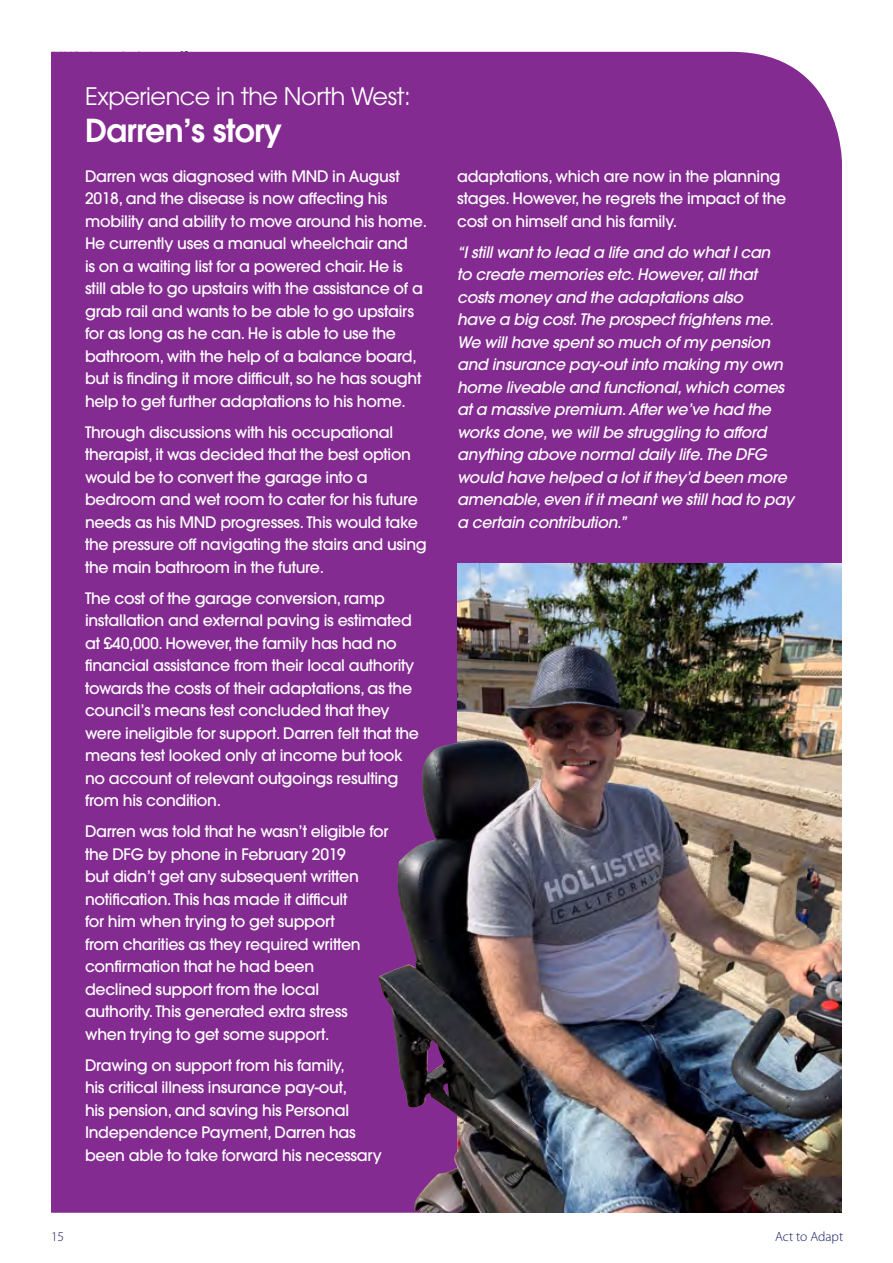
<style>
.page{position:relative;width:893px;height:1263px;background:#fff}
.page>*{position:absolute;margin:0;border:0;box-sizing:border-box;transform-origin:0 0}
.t1{font:600 31.5px "Avant Garde";letter-spacing:-.02em;color:#fff}
.t2{font:24px "Avant Garde";letter-spacing:-.02em;color:#fff}
.t3{font:500 15.75px/22.5px "Avant Garde";letter-spacing:-.02em;color:#fff}
.t4{font:italic 500 15.75px/22.5px "Avant Garde";letter-spacing:-.02em;color:#fff}
.t5{font:300 13.5px "Myriad Pro";color:#171b60}
</style>
<div class="page">
<div style="left:51px;top:52px;width:791px;height:1161px;background:#842b91"></div>
<img style="left:457px;top:563px;width:385px;height:650px">
<img style="left:378px;top:648px;width:185px;height:565px">
<h2 class="t2" style="left:85px;top:82px;width:327px">Experience in the North West:</h2>
<h1 class="t1" style="left:85px;top:110px;width:198px">Darren’s story</h1>
<p class="t3" style="left:85px;top:165px;width:344px">Darren was diagnosed with MND in August 2018, and the disease is now affecting his mobility and ability to move around his home.<br>He currently uses a manual wheelchair and<br>is on a waiting list for a powered chair. He is still able to go upstairs with the assistance of a grab rail and wants to be able to go upstairs for as long as he can. He is able to use the bathroom, with the help of a balance board, but is finding it more difficult, so he has sought help to get further adaptations to his home.</p>
<p class="t3" style="left:85px;top:421px;width:343px">Through discussions with his occupational therapist, it was decided that the best option would be to convert the garage into a bedroom and wet room to cater for his future needs as his MND progresses. This would take the pressure off navigating the stairs and using the main bathroom in the future.</p>
<p class="t3" style="left:85px;top:587px;width:335px">The cost of the garage conversion, ramp installation and external paving is estimated at £40,000. However, the family has had no financial assistance from their local authority towards the costs of their adaptations, as the council’s means test concluded that they were ineligible for support. Darren felt that the means test looked only at income but took no account of relevant outgoings resulting from his condition.</p>
<p class="t3" style="left:85px;top:820px;width:305px">Darren was told that he wasn’t eligible for the DFG by phone in February 2019<br>but didn’t get any subsequent written notification. This has made it difficult<br>for him when trying to get support<br>from charities as they required written confirmation that he had been<br>declined support from the local authority. This generated extra stress when trying to get some support.</p>
<p class="t3" style="left:85px;top:1054px;width:298px">Drawing on support from his family,<br>his critical illness insurance pay-out,<br>his pension, and saving his Personal Independence Payment, Darren has been able to take forward his necessary</p>
<p class="t3" style="left:457px;top:165px;width:331px">adaptations, which are now in the planning stages. However, he regrets the impact of the cost on himself and his family.</p>
<p class="t4" style="left:457px;top:241px;width:338px">“I still want to lead a life and do what I can<br>to create memories etc. However, all that costs money and the adaptations also<br>have a big cost. The prospect frightens me.<br>We will have spent so much of my pension and insurance pay-out into making my own home liveable and functional, which comes at a massive premium. After we’ve had the works done, we will be struggling to afford anything above normal daily life. The DFG would have helped a lot if they’d been more amenable, even if it meant we still had to pay a certain contribution.”</p>
<p class="t5" style="left:51px;top:1228px;width:15px">15</p>
<p class="t5" style="left:775px;top:1228px;width:70px">Act to Adapt</p>
</div>
